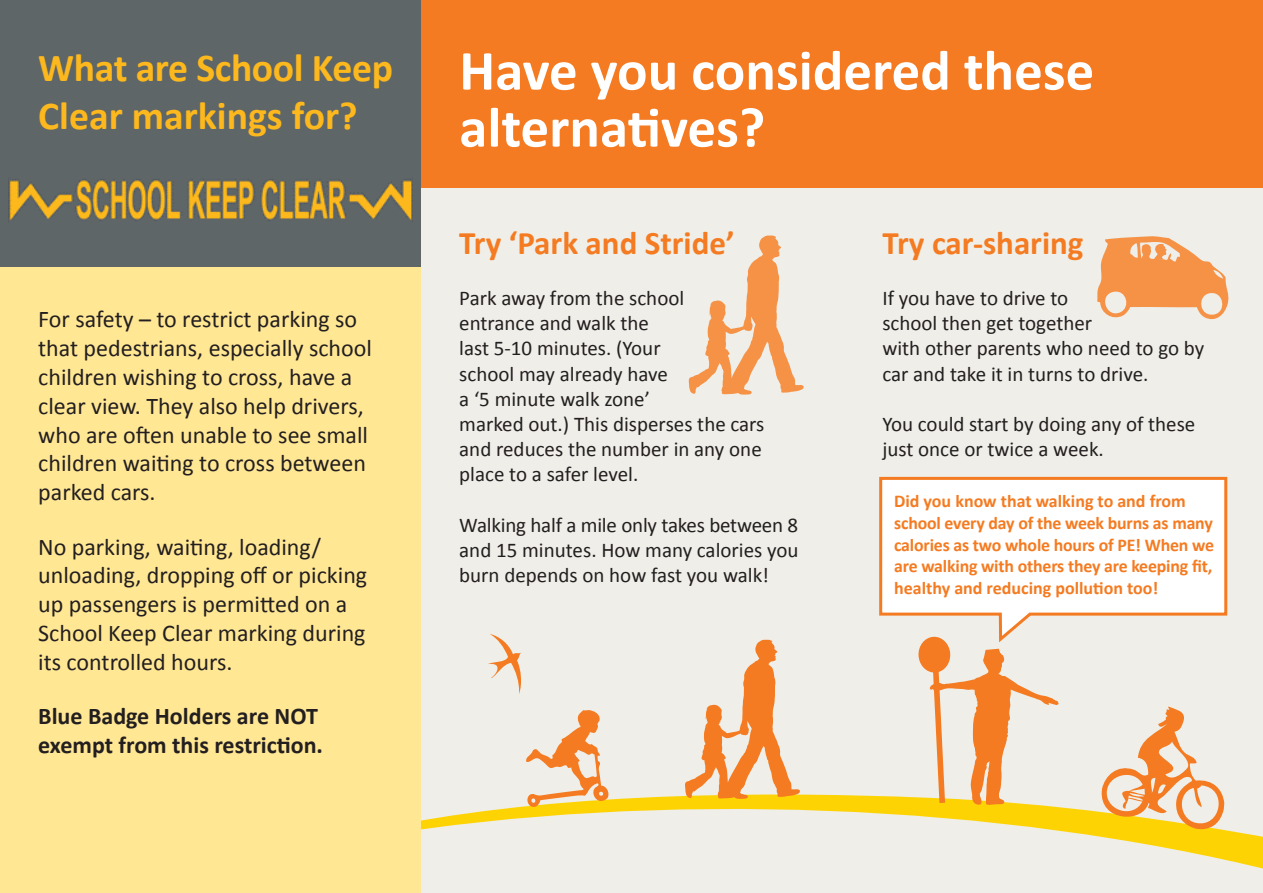
<style>
.page{position:relative;width:1263px;height:893px;background:#fff}
.page>*{position:absolute;margin:0;border:0;box-sizing:border-box;transform-origin:0 0}
.t1{font:700 57px/57px "Calibri";color:#fff}
.t2{font:700 39.75px/47.7px "Calibri";letter-spacing:-.01em;color:#fcb81d}
.t3{font:700 33px "Calibri";color:#f47b21}
.t4{font:24px/28.8px "Calibri";color:#231f20}
.t5{font:700 24px/28.8px "Calibri";color:#231f20}
.t6{font:21px/25.2px "Calibri";color:#231f20}
.t7{font:700 18px/21.6px "Calibri";letter-spacing:-.01em;color:#f47b21}
</style>
<div class="page">
<div style="left:421px;top:0;width:842px;height:893px;background:#efeee8"></div>
<svg style="left:421px;top:794px;width:842px;height:75px"></svg>
<svg style="left:684px;top:640px;width:117px;height:159px"></svg>
<div style="left:921px;top:639px;width:27px;height:31px;background:#f47b21;border-radius:50%"></div>
<div style="left:918px;top:636px;width:33px;height:37px;border:5px solid #f47b21;border-radius:50%"></div>
<svg style="left:929px;top:649px;width:130px;height:160px"></svg>
<svg style="left:525px;top:710px;width:85px;height:97px"></svg>
<svg style="left:1101px;top:707px;width:127px;height:122px"></svg>
<svg style="left:488px;top:634px;width:33px;height:60px"></svg>
<div style="left:0;top:0;width:421px;height:893px;background:#5f6668"></div>
<div style="left:421px;top:0;width:842px;height:188px;background:#f47b21"></div>
<div style="left:0;top:268px;width:421px;height:625px;background:#ffe794"></div>
<svg style="left:879px;top:476px;width:349px;height:170px"></svg>
<svg style="left:1097px;top:236px;width:132px;height:84px"></svg>
<svg style="left:688px;top:235px;width:116px;height:160px"></svg>
<img style="left:9px;top:179px;width:403px;height:42px">
<h2 class="t2" style="left:38px;top:42px;width:356px">What are School Keep<br>Clear markings for?</h2>
<p class="t4" style="left:38px;top:304px;width:335px">For safety – to restrict parking so that pedestrians, especially school children wishing to cross, have a clear view. They also help drivers, who are often unable to see small children waiting to cross between parked cars.</p>
<p class="t4" style="left:38px;top:531px;width:330px">No parking, waiting, loading/ unloading, dropping off or picking up passengers is permitted on a<br>School Keep Clear marking during its controlled hours.</p>
<p class="t5" style="left:38px;top:701px;width:286px">Blue Badge Holders are NOT exempt from this restriction.</p>
<h1 class="t1" style="left:459px;top:40px;width:636px">Have you considered these alternatives?</h1>
<h3 class="t3" style="left:459px;top:220px;width:277px">Try ‘Park and Stride’</h3>
<p class="t6" style="left:459px;top:284px;width:307px">Park away from the school entrance and walk the<br>last 5-10 minutes. (Your<br>school may already have<br>a ‘5 minute walk zone’<br>marked out.) This disperses the cars and reduces the number in any one place to a safer level.</p>
<p class="t6" style="left:459px;top:511px;width:341px;text-align:justify">Walking half a mile only takes between 8 and 15 minutes. How many calories you burn depends on how fast you walk!</p>
<h3 class="t3" style="left:882px;top:220px;width:203px">Try car-sharing</h3>
<p class="t6" style="left:882px;top:284px;width:323px">If you have to drive to<br>school then get together<br>with other parents who need to go by car and take it in turns to drive.</p>
<p class="t6" style="left:882px;top:411px;width:314px">You could start by doing any of these just once or twice a week.</p>
<p class="t7" style="left:894px;top:490px;width:321px">Did you know that walking to and from school every day of the week burns as many calories as two whole hours of PE! When we are walking with others they are keeping fit, healthy and reducing pollution too!</p>
</div>
